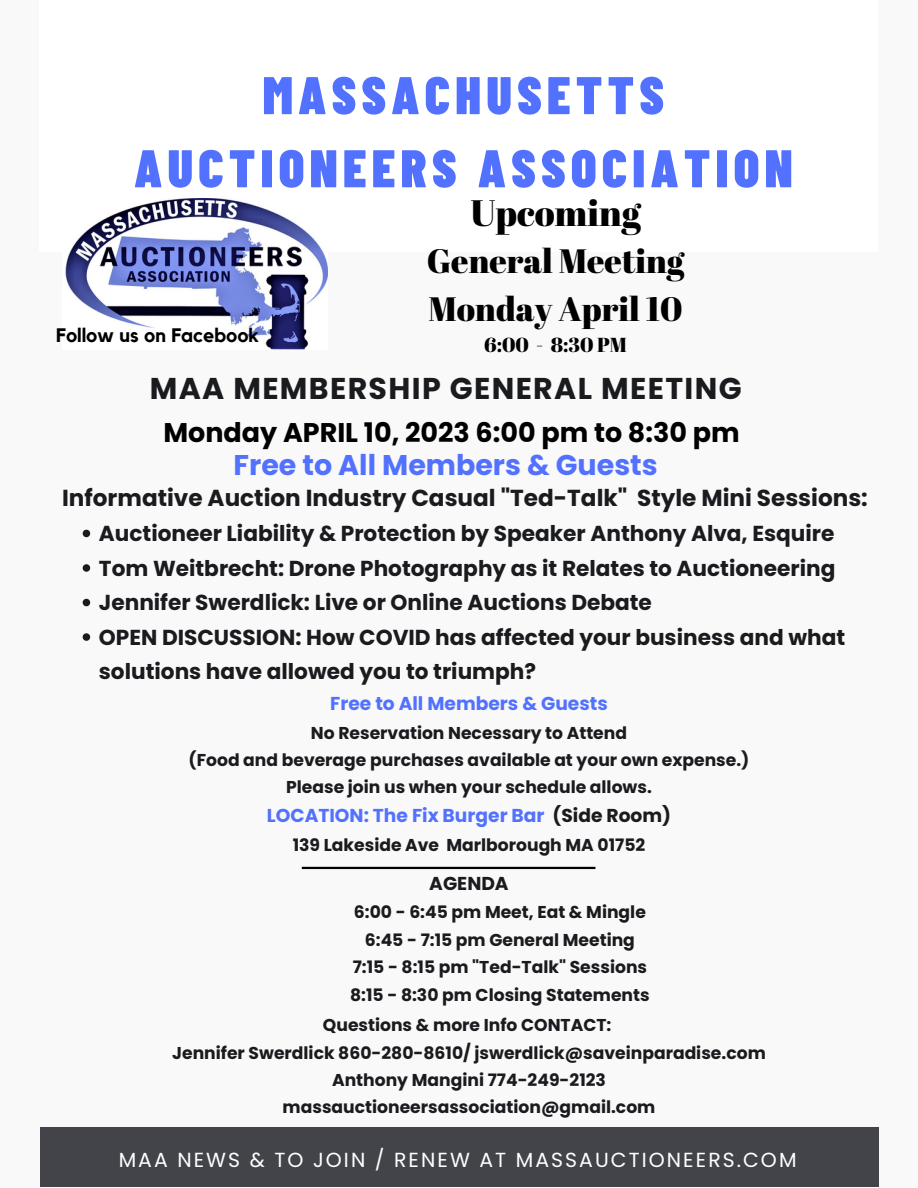
<style>
.page{position:relative;width:918px;height:1188px;background:#f9f9f9}
.page>*{position:absolute;margin:0;border:0;box-sizing:border-box;transform-origin:0 0}
.t1{font:900 52.95px/73.2px "Barlow Condensed";letter-spacing:.1em;color:#5271ff;text-align:center}
.t2{font:36.75px "Abril Fatface";color:#000}
.t3{font:33.75px/47.2px "Abril Fatface";color:#000}
.t4{font:700 30px "Poppins";letter-spacing:.045em;color:#1a1b1e}
.t5{font:700 28.5px "Poppins";color:#5271ff}
.t6{font:700 27px "Poppins";color:#000}
.t7{font:700 23.1px "Poppins";color:#1a1b1e}
.t8{font:700 21.6px/34.5px "Poppins";color:#1a1b1e}
.t9{font:20.4px "Poppins";letter-spacing:.1em;color:#fff}
.t10{font:20.25px "Abril Fatface";color:#000}
.t11{font:700 19.5px "Kollektif";color:#000}
.t12{font:700 18.6px "Poppins";color:#5271ff}
.t13{font:700 18.6px "Poppins";color:#1a1b1e}
.t14{font:700 17.1px/27.5px "Poppins";color:#1a1b1e;text-align:center}
.s1{color:#1a1b1e}
</style>
<div class="page">
<div style="left:40px;top:1127px;width:838px;height:60px;background:#424449"></div>
<div style="left:39px;top:0;width:839px;height:252px;background:#fff"></div>
<img style="left:65px;top:199px;width:263px;height:151px">
<svg style="left:83px;top:530px;width:7px;height:7px"></svg>
<svg style="left:83px;top:564px;width:7px;height:8px"></svg>
<svg style="left:83px;top:599px;width:7px;height:7px"></svg>
<svg style="left:83px;top:633px;width:7px;height:8px"></svg>
<hr style="left:302px;top:867px;width:293px;height:2px;background:#000">
<h1 class="t1" style="left:134px;top:56px;width:660px">MASSACHUSETTS<br>AUCTIONEERS ASSOCIATION</h1>
<p class="t11" style="left:56px;top:327px;width:204px">Follow us on Facebook</p>
<h2 class="t2" style="left:470px;top:187px;width:172px">Upcoming</h2>
<h3 class="t3" style="left:427px;top:237px;width:259px">General Meeting<br>Monday April 10</h3>
<p class="t10" style="left:484px;top:331px;width:144px">6:00 - 8:30 PM</p>
<h3 class="t4" style="left:150px;top:368px;width:593px">MAA MEMBERSHIP GENERAL MEETING</h3>
<h3 class="t6" style="left:163px;top:413px;width:578px">Monday APRIL 10, 2023 6:00 pm to 8:30 pm</h3>
<h3 class="t5" style="left:234px;top:445px;width:426px">Free to All Members &amp; Guests</h3>
<h3 class="t7" style="left:62px;top:482px;width:807px">Informative Auction Industry Casual "Ted-Talk" Style Mini Sessions:</h3>
<p class="t8" style="left:99px;top:516px;width:748px">Auctioneer Liability &amp; Protection by Speaker Anthony Alva, Esquire Tom Weitbrecht: Drone Photography as it Relates to Auctioneering Jennifer Swerdlick: Live or Online Auctions Debate<br>OPEN DISCUSSION: How COVID has affected your business and what solutions have allowed you to triumph?</p>
<p class="t12" style="left:330px;top:691px;width:279px">Free to All Members &amp; Guests</p>
<p class="t14" style="left:189px;top:719px;width:562px">No Reservation Necessary to Attend<br>(Food and beverage purchases available at your own expense.)<br>Please join us when your schedule allows.</p>
<p class="t12" style="left:267px;top:803px;width:406px">LOCATION: The Fix Burger Bar <span class="s1">(Side Room)</span></p>
<p class="t14" style="left:293px;top:831px;width:354px">139 Lakeside Ave Marlborough MA 01752</p>
<p class="t13" style="left:429px;top:871px;width:81px">AGENDA</p>
<p class="t14" style="left:350px;top:899px;width:301px">6:00 - 6:45 pm Meet, Eat &amp; Mingle<br>6:45 - 7:15 pm General Meeting<br>7:15 - 8:15 pm "Ted-Talk" Sessions<br>8:15 - 8:30 pm Closing Statements</p>
<p class="t14" style="left:172px;top:1012px;width:595px">Questions &amp; more Info CONTACT:<br>Jennifer Swerdlick 860-280-8610/ jswerdlick@saveinparadise.com Anthony Mangini 774-249-2123 massauctioneersassociation@gmail.com</p>
<p class="t9" style="left:119px;top:1146px;width:679px">MAA NEWS &amp; TO JOIN / RENEW AT MASSAUCTIONEERS.COM</p>
</div>
